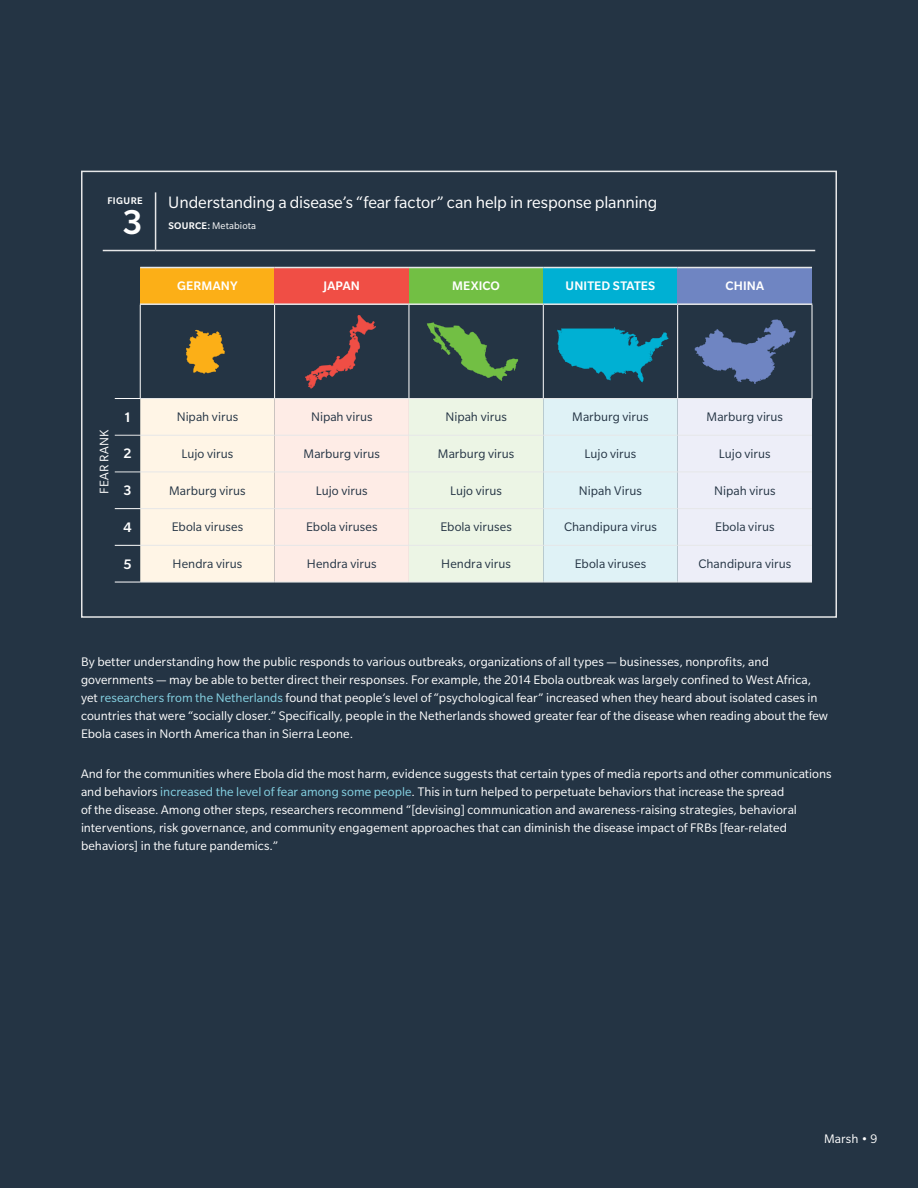
<style>
.page{position:relative;width:918px;height:1188px;background:#243444}
.page>*{position:absolute;margin:0;border:0;box-sizing:border-box;transform-origin:0 0}
.t1{font:500 37.5px "Slate Pro";color:#fff}
.t2{font:18px "Slate Pro";letter-spacing:-.005em;color:#fff}
.t3{font:500 15px "Slate Pro";color:#fff}
.t4{font:13.5px/18px "Slate Pro";letter-spacing:.005em;color:#fff}
.t5{font:13.5px "Slate Pro";letter-spacing:.005em;color:#243444}
.t6{font:500 13.5px "Slate Pro";letter-spacing:.01em;color:#fff}
.t7{font:10.5px "Slate Pro";letter-spacing:.01em;color:#fff}
.t8{font:500 10.5px "Slate Pro";letter-spacing:.035em;color:#fff}
.s1{font-weight:500}
.s2{color:#86d3e4}
</style>
<div class="page">
<hr style="left:156px;top:250px;width:659px;height:1px;background:#e6e7e8">
<hr style="left:155px;top:192px;width:1px;height:58px;background:#e6e7e8">
<hr style="left:103px;top:250px;width:53px;height:1px;background:#e6e7e8">
<div style="left:81px;top:171px;width:756px;height:447px;border:2px solid #e6e7e8"></div>
<div style="left:140px;top:268px;width:135px;height:36px;background:#fcaf17"></div>
<div style="left:275px;top:268px;width:134px;height:36px;background:#f04e45"></div>
<div style="left:409px;top:268px;width:134px;height:36px;background:#72bf44"></div>
<div style="left:543px;top:268px;width:135px;height:36px;background:#00b0d3"></div>
<div style="left:678px;top:268px;width:134px;height:36px;background:#6f85c2"></div>
<hr style="left:140px;top:267px;width:135px;height:1px;background:#e6e7e8">
<hr style="left:275px;top:267px;width:134px;height:1px;background:#e6e7e8">
<hr style="left:409px;top:267px;width:134px;height:1px;background:#e6e7e8">
<hr style="left:543px;top:267px;width:135px;height:1px;background:#e6e7e8">
<hr style="left:678px;top:267px;width:134px;height:1px;background:#e6e7e8">
<hr style="left:140px;top:303px;width:135px;height:2px;background:#e6e7e8">
<hr style="left:275px;top:303px;width:134px;height:2px;background:#e6e7e8">
<hr style="left:409px;top:303px;width:134px;height:2px;background:#e6e7e8">
<hr style="left:543px;top:303px;width:135px;height:2px;background:#e6e7e8">
<hr style="left:678px;top:303px;width:134px;height:2px;background:#e6e7e8">
<svg style="left:115px;top:398px;width:697px;height:185px;background:#e8e9e5"></svg>
<hr style="left:140px;top:305px;width:1px;height:93px;background:#fff">
<hr style="left:274px;top:305px;width:1px;height:93px;background:#fff">
<hr style="left:409px;top:305px;width:1px;height:93px;background:#fff">
<hr style="left:543px;top:305px;width:1px;height:93px;background:#fff">
<hr style="left:677px;top:305px;width:1px;height:93px;background:#fff">
<hr style="left:812px;top:305px;width:1px;height:93px;background:#fff">
<svg style="left:186px;top:330px;width:39px;height:44px"></svg>
<svg style="left:305px;top:315px;width:71px;height:74px"></svg>
<svg style="left:427px;top:323px;width:91px;height:58px"></svg>
<svg style="left:557px;top:327px;width:111px;height:55px"></svg>
<svg style="left:695px;top:320px;width:101px;height:64px"></svg>
<p class="t8" style="left:107px;top:195px;width:37px">FIGURE</p>
<h1 class="t1" style="left:122px;top:201px;width:22px">3</h1>
<h2 class="t2" style="left:168px;top:193px;width:491px">Understanding a disease’s “fear factor” can help in response planning</h2>
<p class="t7" style="left:168px;top:220px;width:89px"><span class="s1">SOURCE:</span> Metabiota</p>
<p class="t6" style="left:177px;top:279px;width:62px">GERMANY</p>
<p class="t6" style="left:324px;top:279px;width:38px">JAPAN</p>
<p class="t6" style="left:452px;top:279px;width:49px">MEXICO</p>
<p class="t6" style="left:566px;top:279px;width:91px">UNITED STATES</p>
<p class="t6" style="left:726px;top:279px;width:40px">CHINA</p>
<p class="t4" style="left:95px;top:494px;width:65px;rotate:-90deg">FEAR RANK</p>
<p class="t3" style="left:123px;top:409px;width:10px">1</p>
<p class="t5" style="left:177px;top:410px;width:63px">Nipah virus</p>
<p class="t5" style="left:311px;top:410px;width:63px">Nipah virus</p>
<p class="t5" style="left:445px;top:410px;width:63px">Nipah virus</p>
<p class="t5" style="left:572px;top:410px;width:78px">Marburg virus</p>
<p class="t5" style="left:707px;top:410px;width:78px">Marburg virus</p>
<p class="t3" style="left:123px;top:446px;width:10px">2</p>
<p class="t5" style="left:182px;top:447px;width:53px">Lujo virus</p>
<p class="t5" style="left:304px;top:447px;width:78px">Marburg virus</p>
<p class="t5" style="left:438px;top:447px;width:78px">Marburg virus</p>
<p class="t5" style="left:585px;top:447px;width:53px">Lujo virus</p>
<p class="t5" style="left:719px;top:447px;width:53px">Lujo virus</p>
<p class="t3" style="left:123px;top:482px;width:10px">3</p>
<p class="t5" style="left:169px;top:483px;width:78px">Marburg virus</p>
<p class="t5" style="left:316px;top:483px;width:53px">Lujo virus</p>
<p class="t5" style="left:450px;top:483px;width:53px">Lujo virus</p>
<p class="t5" style="left:579px;top:483px;width:65px">Nipah Virus</p>
<p class="t5" style="left:714px;top:483px;width:63px">Nipah virus</p>
<p class="t3" style="left:123px;top:519px;width:10px">4</p>
<p class="t5" style="left:172px;top:520px;width:73px">Ebola viruses</p>
<p class="t5" style="left:306px;top:520px;width:73px">Ebola viruses</p>
<p class="t5" style="left:440px;top:520px;width:73px">Ebola viruses</p>
<p class="t5" style="left:564px;top:520px;width:94px">Chandipura virus</p>
<p class="t5" style="left:715px;top:520px;width:61px">Ebola virus</p>
<p class="t3" style="left:123px;top:556px;width:10px">5</p>
<p class="t5" style="left:173px;top:557px;width:71px">Hendra virus</p>
<p class="t5" style="left:307px;top:557px;width:71px">Hendra virus</p>
<p class="t5" style="left:441px;top:557px;width:71px">Hendra virus</p>
<p class="t5" style="left:575px;top:557px;width:73px">Ebola viruses</p>
<p class="t5" style="left:698px;top:557px;width:94px">Chandipura virus</p>
<p class="t4" style="left:81px;top:653px;width:749px">By better understanding how the public responds to various outbreaks, organizations of all types — businesses, nonprofits, and governments — may be able to better direct their responses. For example, the 2014 Ebola outbreak was largely confined to West Africa, yet <span class="s2">researchers from the Netherlands</span> found that people’s level of “psychological fear” increased when they heard about isolated cases in countries that were “socially closer.” Specifically, people in the Netherlands showed greater fear of the disease when reading about the few Ebola cases in North America than in Sierra Leone.</p>
<p class="t4" style="left:81px;top:765px;width:752px">And for the communities where Ebola did the most harm, evidence suggests that certain types of media reports and other communications and behaviors <span class="s2">increased the level of fear among some people</span>. This in turn helped to perpetuate behaviors that increase the spread<br>of the disease. Among other steps, researchers recommend “[devising] communication and awareness-raising strategies, behavioral interventions, risk governance, and community engagement approaches that can diminish the disease impact of FRBs [fear-related behaviors] in the future pandemics.”</p>
<p class="t4" style="left:824px;top:1130px;width:55px">Marsh • 9</p>
</div>
